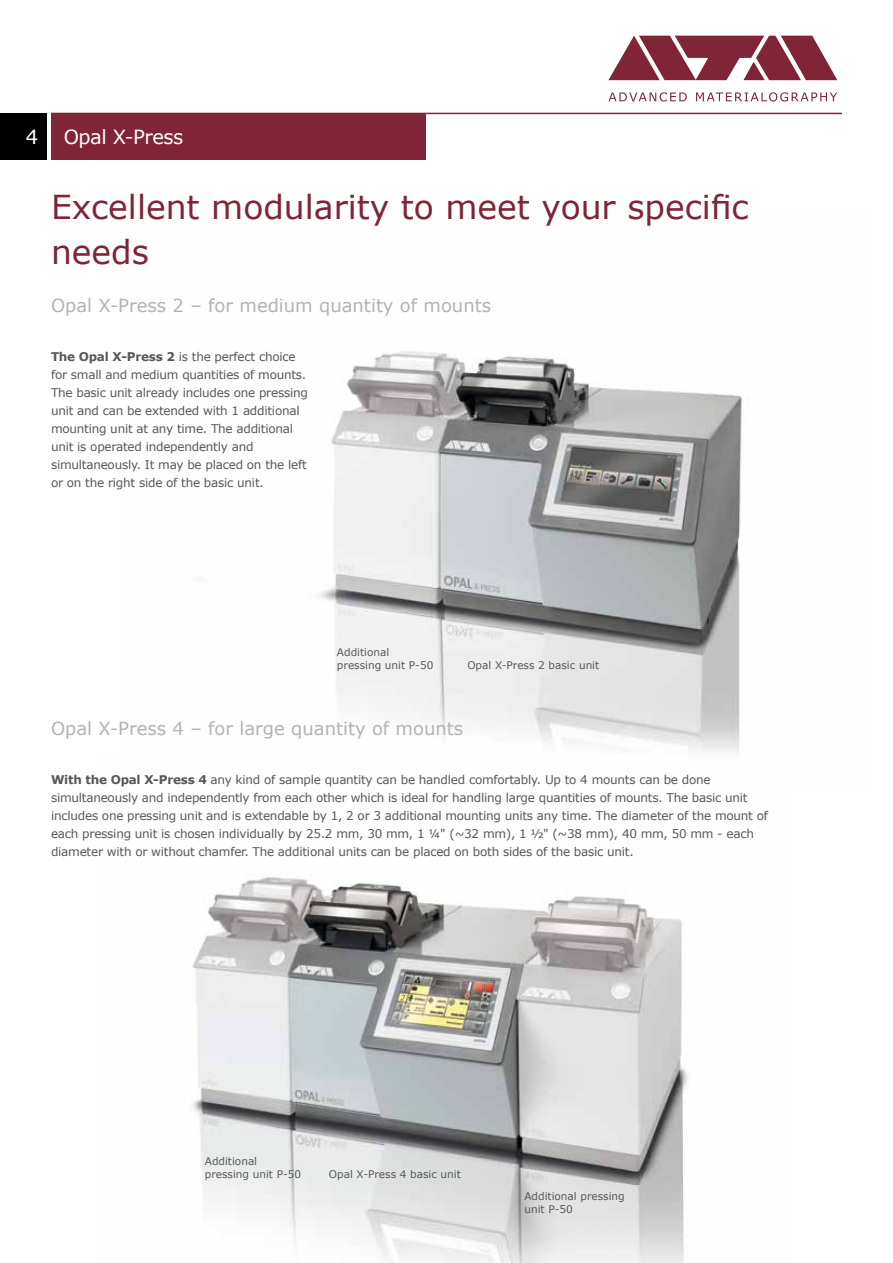
<style>
.page{position:relative;width:893px;height:1263px;background:#fff}
.page>*{position:absolute;margin:0;border:0;box-sizing:border-box;transform-origin:0 0}
.t1{font:33px/45px "Verdana";color:#802537}
.t2{font:19.5px "Verdana";letter-spacing:-.025em;color:#fff}
.t3{font:18px "Verdana";color:#b1b3b4}
.t4{font:12px/18px "Verdana";letter-spacing:-.02em;color:#58585a}
.t5{font:10.5px/13.5px "Verdana";color:#58585a}
.s1{font-weight:700}
</style>
<div class="page">
<img style="left:192px;top:877px;width:496px;height:386px">
<img style="left:319px;top:351px;width:430px;height:403px">
<hr style="left:51px;top:113px;width:791px;height:1px;background:#802537">
<div style="left:51px;top:113px;width:374px;height:46px;background:#802537"></div>
<div style="left:0;top:113px;width:47px;height:46px;background:#000"></div>
<svg style="left:608px;top:36px;width:229px;height:44px"></svg>
<svg style="left:609px;top:92px;width:78px;height:9px"></svg>
<svg style="left:696px;top:92px;width:141px;height:10px"></svg>
<h2 class="t2" style="left:26px;top:123px;width:14px">4</h2>
<h2 class="t2" style="left:64px;top:123px;width:121px">Opal X-Press</h2>
<h1 class="t1" style="left:51px;top:184px;width:699px">Excellent modularity to meet your specific needs</h1>
<h3 class="t3" style="left:51px;top:293px;width:442px">Opal X-Press 2 – for medium quantity of mounts</h3>
<p class="t4" style="left:51px;top:348px;width:258px"><span class="s1">The Opal X-Press 2</span> is the perfect choice for small and medium quantities of mounts.<br>The basic unit already includes one pressing unit and can be extended with 1 additional mounting unit at any time. The additional unit is operated independently and simultaneously. It may be placed on the left or on the right side of the basic unit.</p>
<p class="t5" style="left:337px;top:645px;width:98px">Additional pressing unit P-50</p>
<p class="t5" style="left:467px;top:659px;width:133px">Opal X-Press 2 basic unit</p>
<h3 class="t3" style="left:51px;top:716px;width:414px">Opal X-Press 4 – for large quantity of mounts</h3>
<p class="t4" style="left:51px;top:771px;width:718px"><span class="s1">With the Opal X-Press 4</span> any kind of sample quantity can be handled comfortably. Up to 4 mounts can be done simultaneously and independently from each other which is ideal for handling large quantities of mounts. The basic unit includes one pressing unit and is extendable by 1, 2 or 3 additional mounting units any time. The diameter of the mount of each pressing unit is chosen individually by 25.2 mm, 30 mm, 1 ¼" (~32 mm), 1 1/2" (~38 mm), 40 mm, 50 mm - each diameter with or without chamfer. The additional units can be placed on both sides of the basic unit.</p>
<p class="t5" style="left:205px;top:1154px;width:98px">Additional pressing unit P-50</p>
<p class="t5" style="left:329px;top:1167px;width:133px">Opal X-Press 4 basic unit</p>
<p class="t5" style="left:524px;top:1189px;width:102px">Additional pressing unit P-50</p>
</div>
